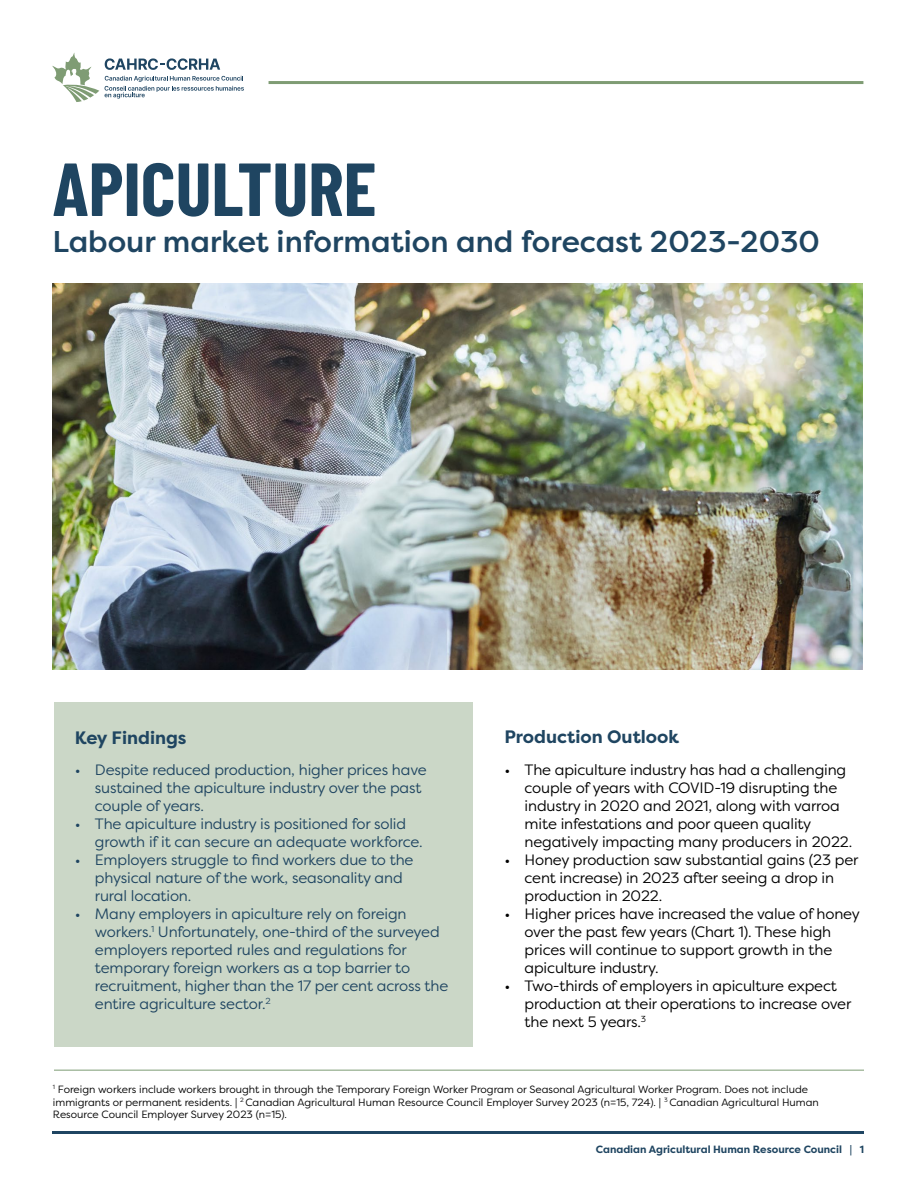
<style>
.page{position:relative;width:918px;height:1188px;background:#fff}
.page>*{position:absolute;margin:0;border:0;box-sizing:border-box;transform-origin:0 0}
.t1{font:700 75px "Barlow Condensed";color:#1f4561}
.t2{font:500 30px "Filson Pro";color:#1f4561}
.t3{font:700 18px "Filson Pro";color:#1f4561}
.t4{font:15px/18px "Filson Pro";letter-spacing:-.01em;color:#000}
.t5{font:15px/18px "Filson Pro";letter-spacing:-.01em;color:#1f4561}
.t6{font:10.5px/12.6px "Filson Pro";color:#000}
.t7{font:700 10.5px "Filson Pro";color:#1f4561}
</style>
<div class="page">
<svg style="left:105px;top:76px;width:139px;height:23px"></svg>
<svg style="left:105px;top:58px;width:115px;height:12px"></svg>
<svg style="left:52px;top:53px;width:47px;height:49px"></svg>
<hr style="left:269px;top:81px;width:594px;height:3px;background:#7f9c74">
<hr style="left:52px;top:1131px;width:811px;height:3px;background:#1f4562">
<div style="left:54px;top:702px;width:418px;height:345px;background:#cbd7c7"></div>
<hr style="left:54px;top:1070px;width:810px;height:1px;background:#7d9b73">
<img style="left:52px;top:284px;width:810px;height:386px">
<h1 class="t1" style="left:52px;top:136px;width:326px">APICULTURE</h1>
<h2 class="t2" style="left:52px;top:221px;width:769px">Labour market information and forecast 2023-2030</h2>
<p class="t3" style="left:75px;top:726px;width:113px">Key Findings</p>
<p class="t5" style="left:95px;top:760px;width:333px;text-indent:-20px">• Despite reduced production, higher prices have sustained the apiculture industry over the past couple of years.</p>
<p class="t5" style="left:95px;top:814px;width:329px;text-indent:-20px">• The apiculture industry is positioned for solid growth if it can secure an adequate workforce.</p>
<p class="t5" style="left:95px;top:850px;width:320px;text-indent:-20px">• Employers struggle to find workers due to the physical nature of the work, seasonality and rural location.</p>
<p class="t5" style="left:95px;top:904px;width:355px;text-indent:-20px">• Many employers in apiculture rely on foreign workers.<sup>1</sup> Unfortunately, one-third of the surveyed employers reported rules and regulations for temporary foreign workers as a top barrier to recruitment, higher than the 17 per cent across the entire agriculture sector.<sup>2</sup></p>
<p class="t3" style="left:504px;top:725px;width:176px">Production Outlook</p>
<p class="t4" style="left:525px;top:760px;width:329px;text-indent:-20px">• The apiculture industry has had a challenging couple of years with COVID-19 disrupting the industry in 2020 and 2021, along with varroa mite infestations and poor queen quality negatively impacting many producers in 2022.</p>
<p class="t4" style="left:525px;top:850px;width:335px;text-indent:-20px">• Honey production saw substantial gains (23 per cent increase) in 2023 after seeing a drop in production in 2022.</p>
<p class="t4" style="left:525px;top:904px;width:337px;text-indent:-20px">• Higher prices have increased the value of honey over the past few years (Chart 1). These high prices will continue to support growth in the apiculture industry.</p>
<p class="t4" style="left:525px;top:976px;width:328px;text-indent:-20px">• Two-thirds of employers in apiculture expect production at their operations to increase over the next 5 years.<sup>3</sup></p>
<p class="t6" style="left:53px;top:1083px;width:768px"><sup>1</sup> Foreign workers include workers brought in through the Temporary Foreign Worker Program or Seasonal Agricultural Worker Program. Does not include immigrants or permanent residents. | <sup>2</sup> Canadian Agricultural Human Resource Council Employer Survey 2023 (n=15, 724). | <sup>3</sup> Canadian Agricultural Human<br>Resource Council Employer Survey 2023 (n=15).</p>
<p class="t7" style="left:596px;top:1142px;width:270px">Canadian Agricultural Human Resource Council | 1</p>
</div>
